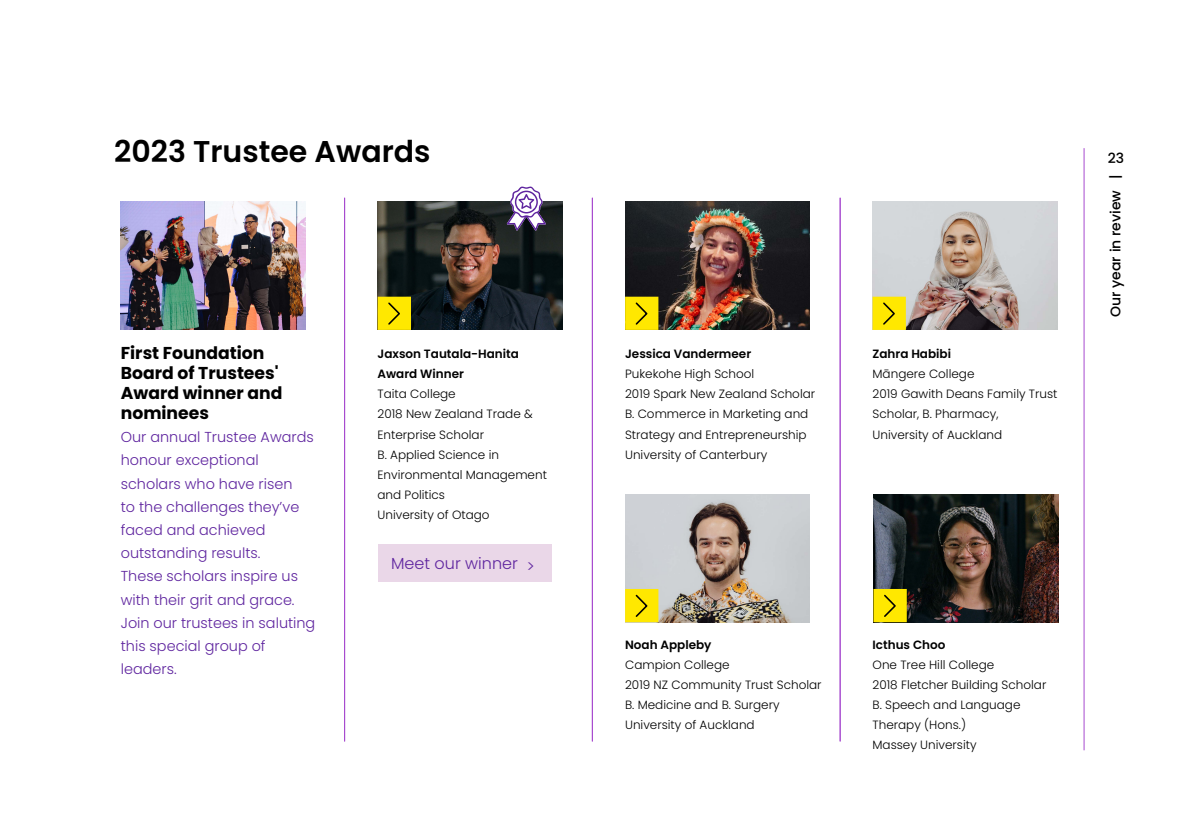
<style>
.page{position:relative;width:1189px;height:820px;background:#fff}
.page>*{position:absolute;margin:0;border:0;box-sizing:border-box;transform-origin:0 0}
.Page_heading_Poppins{font:600 30px "Poppins";color:#000}
.Subhead_1{font:700 17.2px/20px "Poppins";color:#000}
.t1{font:300 16px "Poppins";color:#5f259f}
.Body_copy{font:300 14.4px/23.2px "Poppins";color:#5f259f}
.t2{font:500 14px "Poppins";color:#000}
.Subhead_1-2{font:300 12px/20px "Poppins";color:#000}
.Subhead_1-3{font:600 12px "Poppins";color:#000}
.s1{font-weight:600}
</style>
<div class="page">
<hr style="left:344px;top:198px;width:1px;height:543px;background:#a74acf">
<hr style="left:592px;top:198px;width:1px;height:543px;background:#a74acf">
<hr style="left:840px;top:198px;width:1px;height:543px;background:#a74acf">
<img style="left:625px;top:494px;width:185px;height:128px">
<div style="left:625px;top:588px;width:33px;height:34px;background:#ffe800"></div>
<svg style="left:635px;top:594px;width:13px;height:23px"></svg>
<img style="left:625px;top:202px;width:185px;height:128px">
<img style="left:121px;top:202px;width:185px;height:128px">
<img style="left:872px;top:202px;width:185px;height:128px">
<img style="left:378px;top:202px;width:184px;height:128px">
<hr style="left:1084px;top:148px;width:1px;height:602px;background:#a74acf">
<div style="left:378px;top:296px;width:33px;height:34px;background:#ffe800"></div>
<svg style="left:388px;top:302px;width:12px;height:23px"></svg>
<img style="left:873px;top:494px;width:185px;height:128px">
<div style="left:873px;top:588px;width:34px;height:34px;background:#ffe800"></div>
<svg style="left:884px;top:594px;width:12px;height:23px"></svg>
<div style="left:625px;top:296px;width:33px;height:34px;background:#ffe800"></div>
<svg style="left:635px;top:302px;width:13px;height:23px"></svg>
<div style="left:872px;top:296px;width:34px;height:34px;background:#ffe800"></div>
<svg style="left:883px;top:302px;width:12px;height:23px"></svg>
<svg style="left:507px;top:186px;width:39px;height:44px"></svg>
<div style="left:378px;top:544px;width:173px;height:37px;background:#ead7e8"></div>
<p class="Page_heading_Poppins" style="left:114px;top:133px;width:318px">2023 Trustee Awards</p>
<p class="Subhead_1" style="left:121px;top:343px;width:145px">First Foundation</p>
<p class="Subhead_1" style="left:121px;top:363px;width:163px">Board of Trustees'<br>Award winner and nominees</p>
<p class="Body_copy" style="left:121px;top:425px;width:196px">Our annual Trustee Awards honour exceptional scholars who have risen<br>to the challenges they’ve faced and achieved outstanding results.<br>These scholars inspire us with their grit and grace.<br>Join our trustees in saluting this special group of leaders.</p>
<p class="Subhead_1-3" style="left:377px;top:347px;width:143px">Jaxson Tautala-Hanita</p>
<p class="Subhead_1-3" style="left:377px;top:367px;width:88px">Award Winner</p>
<p class="Subhead_1-2" style="left:377px;top:384px;width:80px">Taita College</p>
<p class="Subhead_1-2" style="left:377px;top:404px;width:157px">2018 New Zealand Trade &amp;<br>Enterprise Scholar</p>
<p class="Subhead_1-2" style="left:377px;top:444px;width:171px">B. Applied Science in<br>Environmental Management and Politics</p>
<p class="Subhead_1-2" style="left:377px;top:504px;width:114px">University of Otago</p>
<p class="t1" style="left:391px;top:553px;width:145px">Meet our winner &gt;</p>
<p class="Subhead_1-2" style="left:625px;top:344px;width:131px"><span class="s1">Jessica Vandermeer<br></span>Pukekohe High School</p>
<p class="Subhead_1-2" style="left:625px;top:384px;width:192px">2019 Spark New Zealand Scholar<br>B. Commerce in Marketing and<br>Strategy and Entrepreneurship<br>University of Canterbury</p>
<p class="Subhead_1-3" style="left:872px;top:347px;width:80px">Zahra Habibi</p>
<p class="Subhead_1-2" style="left:872px;top:364px;width:103px">Māngere College</p>
<p class="Subhead_1-2" style="left:872px;top:384px;width:186px">2019 Gawith Deans Family Trust<br>Scholar, B. Pharmacy,<br>University of Auckland</p>
<p class="t2" style="left:1108px;top:150px;width:18px">23</p>
<p class="t2" style="left:1107px;top:317px;width:144px;rotate:-90deg">Our year in review |</p>
<p class="Subhead_1-3" style="left:625px;top:637px;width:88px">Noah Appleby</p>
<p class="Subhead_1-2" style="left:625px;top:654px;width:106px">Campion College</p>
<p class="Subhead_1-2" style="left:625px;top:674px;width:198px">2019 NZ Community Trust Scholar</p>
<p class="Subhead_1-2" style="left:625px;top:694px;width:156px">B. Medicine and B. Surgery</p>
<p class="Subhead_1-2" style="left:625px;top:714px;width:131px">University of Auckland</p>
<p class="Subhead_1-3" style="left:872px;top:637px;width:74px">Icthus Choo</p>
<p class="Subhead_1-2" style="left:872px;top:654px;width:123px">One Tree Hill College</p>
<p class="Subhead_1-2" style="left:872px;top:674px;width:175px">2018 Fletcher Building Scholar</p>
<p class="Subhead_1-2" style="left:872px;top:694px;width:149px">B. Speech and Language<br>Therapy (Hons.)</p>
<p class="Subhead_1-2" style="left:872px;top:734px;width:106px">Massey University</p>
</div>
